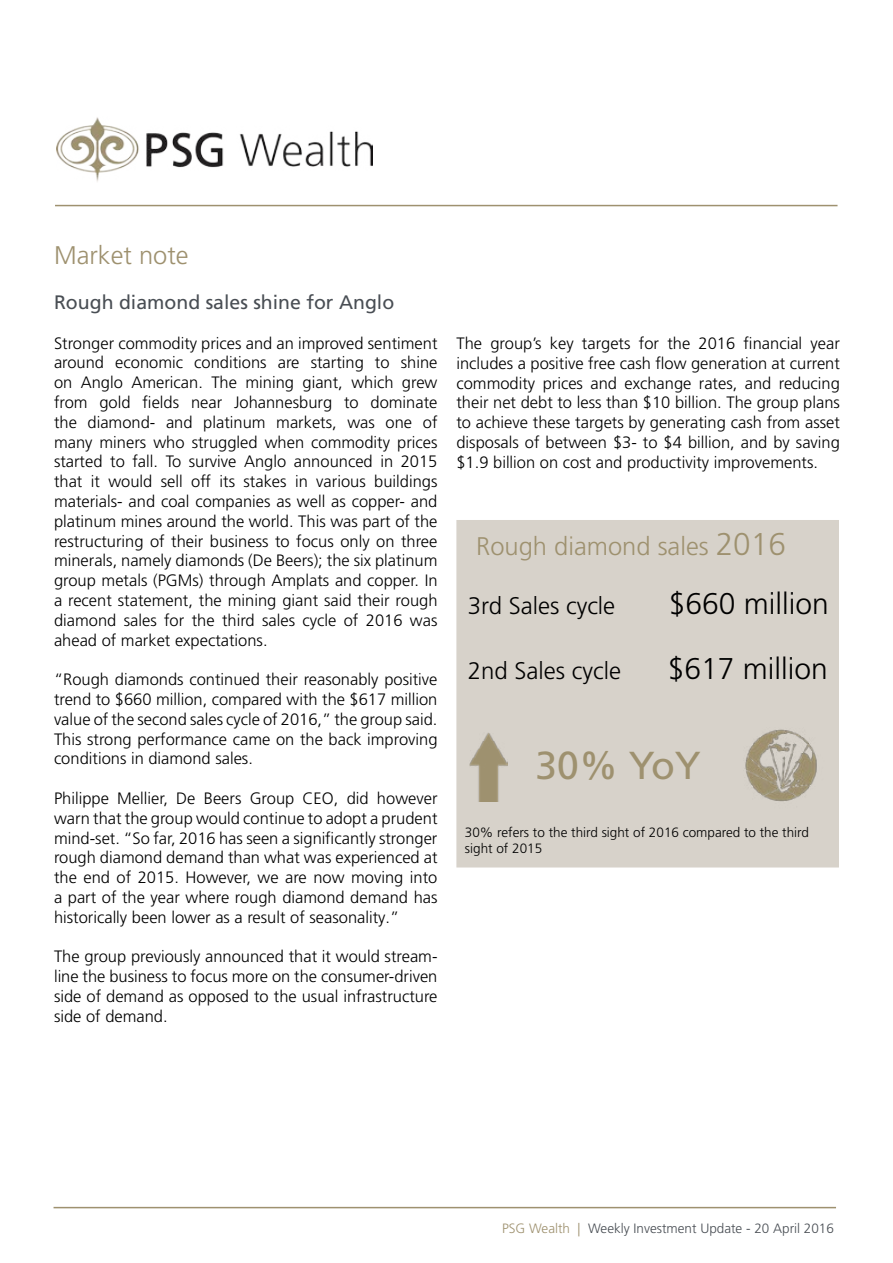
<style>
.page{position:relative;width:893px;height:1263px;background:#fff}
.page>*{position:absolute;margin:0;border:0;box-sizing:border-box;transform-origin:0 0}
.t1{font:39px "Frutiger LT Pro";color:#9e916f}
.t2{font:300 30px "Frutiger LT Pro";color:#000}
.t3{font:300 25.5px "Frutiger LT Pro";color:#9e916f}
.t4{font:300 24px "Frutiger LT Pro";color:#000}
.t5{font:19.5px "Frutiger LT Pro";color:#494e54}
.t6{font:300 16.5px/19.8px "Frutiger LT Pro";color:#000;text-align:justify}
.t7{font:300 13.5px/16.2px "Frutiger LT Pro";color:#000}
.t8{font:300 13.5px "Frutiger LT Std";color:#494e54}
.s1{font-size:31.5px}
.s2{color:#9e916f}
</style>
<div class="page">
<img style="left:56px;top:117px;width:317px;height:65px">
<hr style="left:54px;top:1207px;width:782px;height:1px;background:#9e916f">
<hr style="left:55px;top:205px;width:782px;height:1px;background:#9e916f">
<div style="left:456px;top:520px;width:383px;height:347px;background:#d7d2ca"></div>
<img style="left:469px;top:733px;width:38px;height:69px">
<img style="left:745px;top:729px;width:72px;height:73px">
<h3 class="t3" style="left:54px;top:240px;width:136px">Market note</h3>
<p class="t5" style="left:54px;top:291px;width:342px">Rough diamond sales shine for Anglo</p>
<p class="t6" style="left:54px;top:333px;width:385px">Stronger commodity prices and an improved sentiment around economic conditions are starting to shine on Anglo American. The mining giant, which grew from gold fields near Johannesburg to dominate the diamond- and platinum markets, was one of many miners who struggled when commodity prices started to fall. To survive Anglo announced in 2015 that it would sell off its stakes in various buildings materials- and coal companies as well as copper- and platinum mines around the world. This was part of the restructuring of their business to focus only on three minerals, namely diamonds (De Beers); the six platinum group metals (PGMs) through Amplats and copper. In a recent statement, the mining giant said their rough diamond sales for the third sales cycle of 2016 was ahead of market expectations.</p>
<p class="t6" style="left:54px;top:670px;width:385px">“Rough diamonds continued their reasonably positive trend to $660 million, compared with the $617 million value of the second sales cycle of 2016,” the group said.<br>This strong performance came on the back improving conditions in diamond sales.</p>
<p class="t6" style="left:54px;top:788px;width:385px">Philippe Mellier, De Beers Group CEO, did however warn that the group would continue to adopt a prudent mind-set. “So far, 2016 has seen a significantly stronger rough diamond demand than what was experienced at the end of 2015. However, we are now moving into a part of the year where rough diamond demand has historically been lower as a result of seasonality.”</p>
<p class="t6" style="left:54px;top:947px;width:385px">The group previously announced that it would stream&shy;line the business to focus more on the consumer-driven side of demand as opposed to the usual infrastructure side of demand.</p>
<p class="t6" style="left:456px;top:333px;width:385px">The group’s key targets for the 2016 financial year includes a positive free cash flow generation at current commodity prices and exchange rates, and reducing their net debt to less than $10 billion. The group plans to achieve these targets by generating cash from asset disposals of between $3- to $4 billion, and by saving $1.9 billion on cost and productivity improvements.</p>
<h3 class="t3" style="left:476px;top:531px;width:311px">Rough diamond sales <span class="s1">2016</span></h3>
<h3 class="t4" style="left:468px;top:592px;width:149px">3rd Sales cycle</h3>
<h2 class="t2" style="left:669px;top:587px;width:162px">$660 million</h2>
<h3 class="t4" style="left:468px;top:657px;width:155px">2nd Sales cycle</h3>
<h2 class="t2" style="left:668px;top:651px;width:162px">$617 million</h2>
<h1 class="t1" style="left:536px;top:742px;width:167px">30% YoY</h1>
<p class="t7" style="left:465px;top:824px;width:346px">30% refers to the third sight of 2016 compared to the third sight of 2015</p>
<p class="t8" style="left:502px;top:1220px;width:333px"><span class="s2">PSG Wealth |</span> Weekly Investment Update - 20 April 2016</p>
</div>
